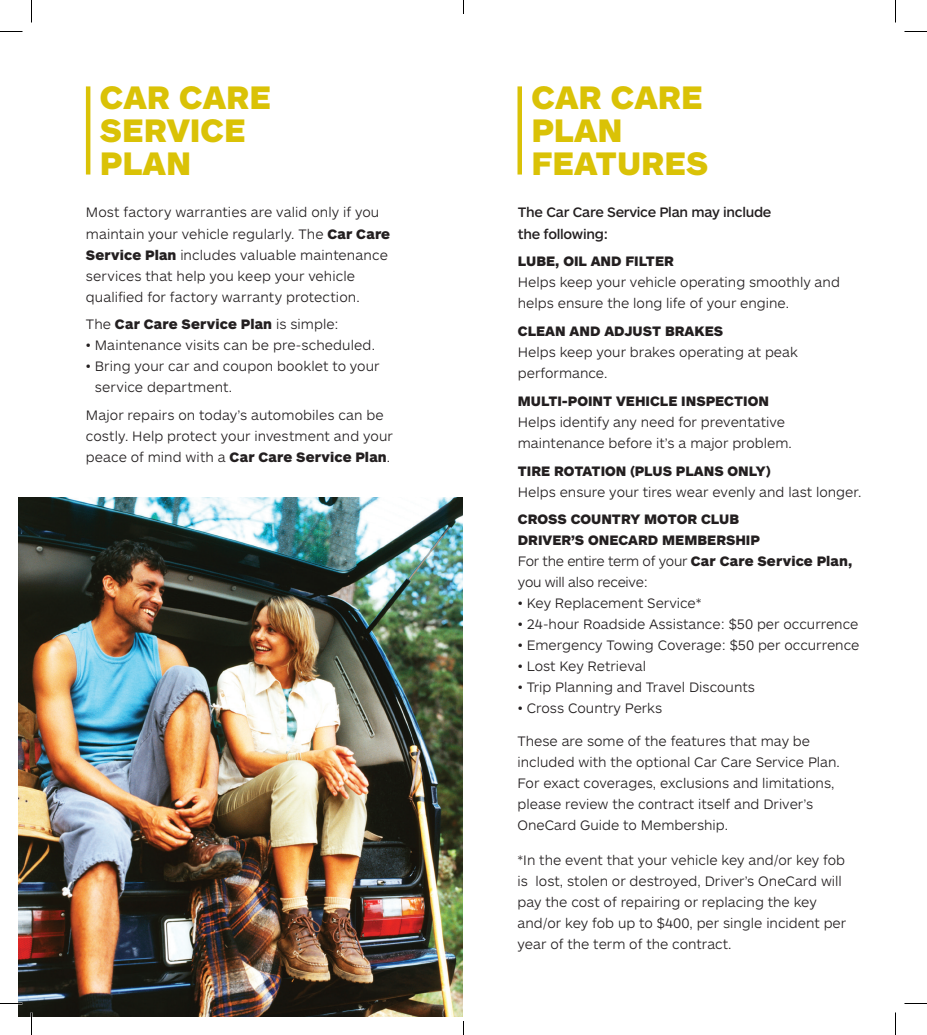
<style>
.page{position:relative;width:927px;height:1035px;background:#fff}
.page>*{position:absolute;margin:0;border:0;box-sizing:border-box;transform-origin:0 0}
.t1{font:900 33.9px/33px "ARS Maquette";color:#dac206}
.t2{font:300 14.25px/21px "ARS Maquette";color:#231f20}
.t3{font:900 14.25px/21px "ARS Maquette";color:#231f20}
.t4{font:500 14.25px/21px "ARS Maquette";letter-spacing:-.02em;color:#231f20}
.s1{font-weight:900}
.s2{font-weight:300}
</style>
<div class="page">
<hr style="left:86px;top:86px;width:4px;height:89px;background:#dac206">
<hr style="left:518px;top:86px;width:4px;height:89px;background:#dac206">
<img style="left:18px;top:497px;width:445px;height:520px">
<svg style="left:0;top:31px;width:22px;height:1px"></svg>
<svg style="left:904px;top:31px;width:23px;height:1px"></svg>
<svg style="left:0;top:1003px;width:22px;height:1px"></svg>
<svg style="left:904px;top:1003px;width:23px;height:1px"></svg>
<svg style="left:31px;top:0;width:1px;height:22px"></svg>
<svg style="left:31px;top:1012px;width:1px;height:23px"></svg>
<svg style="left:895px;top:0;width:1px;height:22px"></svg>
<svg style="left:895px;top:1012px;width:1px;height:23px"></svg>
<svg style="left:463px;top:0;width:1px;height:14px"></svg>
<svg style="left:463px;top:1022px;width:1px;height:13px"></svg>
<h1 class="t1" style="left:100px;top:79px;width:173px">CAR CARE<br>SERVICE<br>PLAN</h1>
<h1 class="t1" style="left:532px;top:79px;width:178px">CAR CARE<br>PLAN<br>FEATURES</h1>
<p class="t2" style="left:86px;top:201px;width:306px">Most factory warranties are valid only if you maintain your vehicle regularly. The <span class="s1">Car Care Service Plan</span> includes valuable maintenance services that help you keep your vehicle qualified for factory warranty protection.</p>
<p class="t3" style="left:86px;top:313px;width:254px"><span class="s2">The</span> Car Care Service Plan <span class="s2">is simple:</span></p>
<p class="t2" style="left:86px;top:334px;width:291px">• Maintenance visits can be pre-scheduled.</p>
<p class="t2" style="left:95px;top:355px;width:286px;text-indent:-9px">• Bring your car and coupon booklet to your service department.</p>
<p class="t2" style="left:86px;top:404px;width:309px">Major repairs on today’s automobiles can be costly. Help protect your investment and your peace of mind with a <span class="s1">Car Care Service Plan</span>.</p>
<p class="t4" style="left:518px;top:201px;width:255px">The Car Care Service Plan may include the following:</p>
<p class="t3" style="left:518px;top:250px;width:158px">LUBE, OIL AND FILTER</p>
<p class="t2" style="left:518px;top:271px;width:324px">Helps keep your vehicle operating smoothly and helps ensure the long life of your engine.</p>
<p class="t3" style="left:518px;top:320px;width:207px">CLEAN AND ADJUST BRAKES</p>
<p class="t2" style="left:518px;top:341px;width:282px">Helps keep your brakes operating at peak performance.</p>
<p class="t3" style="left:518px;top:390px;width:253px">MULTI-POINT VEHICLE INSPECTION</p>
<p class="t2" style="left:518px;top:411px;width:275px">Helps identify any need for preventative maintenance before it’s a major problem.</p>
<p class="t3" style="left:518px;top:459px;width:254px">TIRE ROTATION (PLUS PLANS ONLY)</p>
<p class="t2" style="left:518px;top:480px;width:345px">Helps ensure your tires wear evenly and last longer.</p>
<p class="t3" style="left:518px;top:508px;width:336px">CROSS COUNTRY MOTOR CLUB<br>DRIVER’S ONECARD MEMBERSHIP<br><span class="s2">For the entire term of your</span> Car Care Service Plan, <span class="s2">you will also receive:</span></p>
<p class="t2" style="left:518px;top:592px;width:185px">• Key Replacement Service*</p>
<p class="t2" style="left:518px;top:613px;width:342px">• 24-hour Roadside Assistance: $50 per occurrence</p>
<p class="t2" style="left:518px;top:634px;width:343px">• Emergency Towing Coverage: $50 per occurrence</p>
<p class="t2" style="left:518px;top:655px;width:130px">• Lost Key Retrieval</p>
<p class="t2" style="left:518px;top:676px;width:239px">• Trip Planning and Travel Discounts</p>
<p class="t2" style="left:518px;top:697px;width:146px">• Cross Country Perks</p>
<p class="t2" style="left:517px;top:730px;width:324px">These are some of the features that may be included with the optional Car Care Service Plan.<br>For exact coverages, exclusions and limitations, please review the contract itself and Driver’s OneCard Guide to Membership.</p>
<p class="t2" style="left:517px;top:848px;width:330px">*In the event that your vehicle key and/or key fob is lost, stolen or destroyed, Driver’s OneCard will pay the cost of repairing or replacing the key and/or key fob up to $400, per single incident per year of the term of the contract.</p>
</div>
